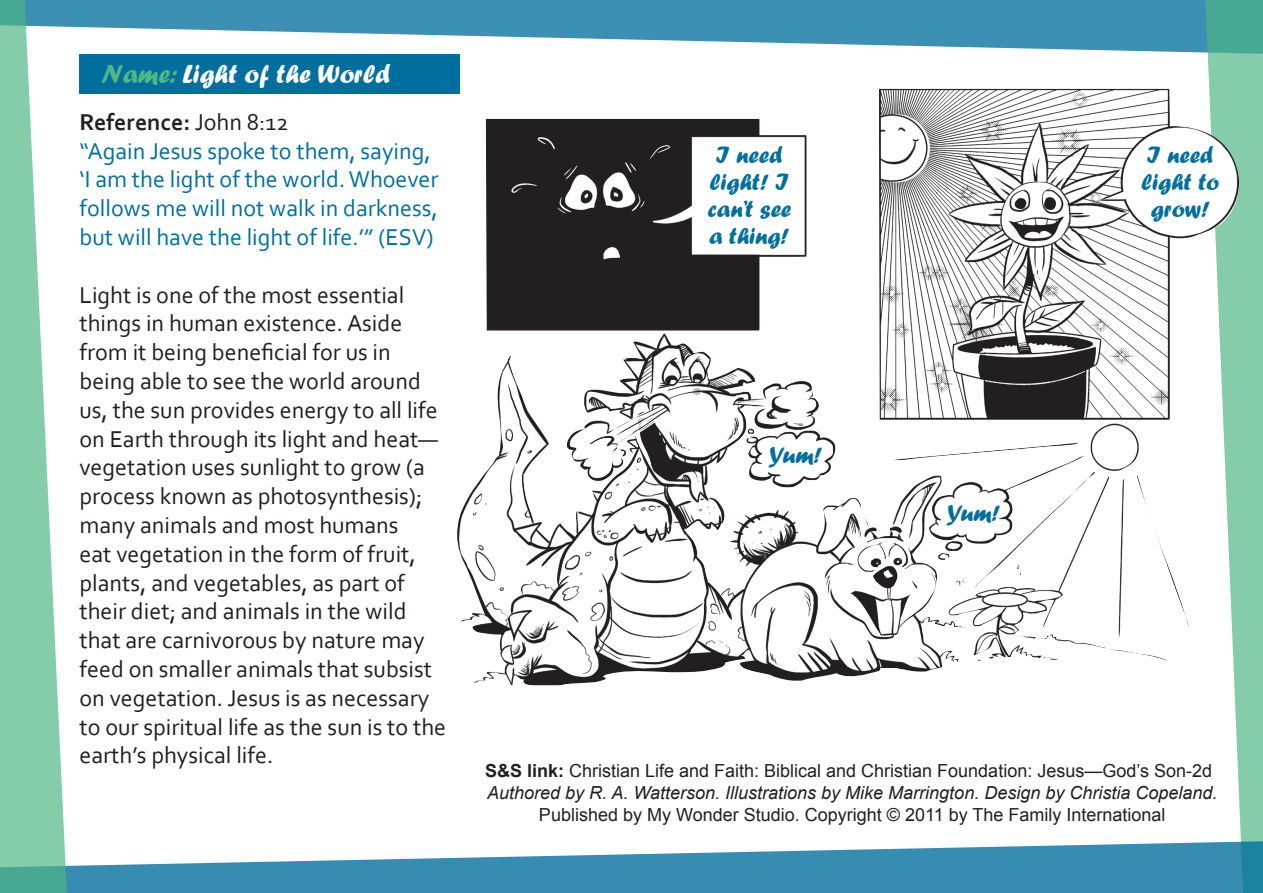
<style>
.page{position:relative;width:1263px;height:893px;background:#fff}
.page>*{position:absolute;margin:0;border:0;box-sizing:border-box;transform-origin:0 0}
.No_Spacing1{font:27px "Forte";color:#fff}
.No_Spacing1-2{font:24px/28.8px "Corbel";color:#231f20}
.No_Spacing1-3{font:24px/28.8px "Corbel";color:#006f9d}
.No_Spacing1-4{font:24px/27px "Forte";color:#006f9d;text-align:center}
.No_Spacing1-5{font:700 24px "Corbel";color:#231f20}
.No_Spacing1-6{font:18px "Arial";color:#231f20}
.No_Spacing1-7{font:italic 18px "Arial";color:#231f20}
.s1{color:#4fb686}
.s2{font-weight:400}
.s3{font-weight:700}
</style>
<div class="page">
<svg style="left:68px;top:0;width:1136px;height:53px;fill:#3b90b3"></svg>
<svg style="left:1204px;top:0;width:59px;height:841px;fill:#84ccaa"></svg>
<svg style="left:68px;top:841px;width:1195px;height:52px;fill:#368db1"></svg>
<svg style="left:0;top:0;width:68px;height:893px;fill:#84ccaa"></svg>
<div style="left:80px;top:54px;width:380px;height:39px;background:#006f9d"></div>
<img style="left:455px;top:89px;width:786px;height:596px">
<p class="No_Spacing1" style="left:101px;top:58px;width:291px"><span class="s1">Name:</span> Light of the World</p>
<p class="No_Spacing1-5" style="left:80px;top:107px;width:211px">Reference: <span class="s2">John 8:12</span></p>
<p class="No_Spacing1-3" style="left:80px;top:136px;width:360px">“Again Jesus spoke to them, saying, ‘I am the light of the world. Whoever follows me will not walk in darkness, but will have the light of life.’” (ESV)</p>
<p class="No_Spacing1-2" style="left:80px;top:280px;width:368px">Light is one of the most essential things in human existence. Aside from it being beneficial for us in being able to see the world around us, the sun provides energy to all life on Earth through its light and heat— vegetation uses sunlight to grow (a process known as photosynthesis); many animals and most humans<br>eat vegetation in the form of fruit, plants, and vegetables, as part of their diet; and animals in the wild that are carnivorous by nature may feed on smaller animals that subsist on vegetation. Jesus is as necessary to our spiritual life as the sun is to the earth’s physical life.</p>
<p class="No_Spacing1-4" style="left:707px;top:141px;width:85px">I need light! I can’t see a thing!</p>
<p class="No_Spacing1-4" style="left:1141px;top:141px;width:80px">I need light to grow!</p>
<p class="No_Spacing1-4" style="left:768px;top:441px;width:56px">Yum!</p>
<p class="No_Spacing1-4" style="left:946px;top:499px;width:56px">Yum!</p>
<p class="No_Spacing1-6" style="left:485px;top:759px;width:729px"><span class="s3">S&amp;S link:</span> Christian Life and Faith: Biblical and Christian Foundation: Jesus—God’s Son-2d</p>
<p class="No_Spacing1-7" style="left:487px;top:781px;width:732px">Authored by R. A. Watterson. Illustrations by Mike Marrington. Design by Christia Copeland.</p>
<p class="No_Spacing1-6" style="left:539px;top:802px;width:628px">Published by My Wonder Studio. Copyright © 2011 by The Family International</p>
</div>
